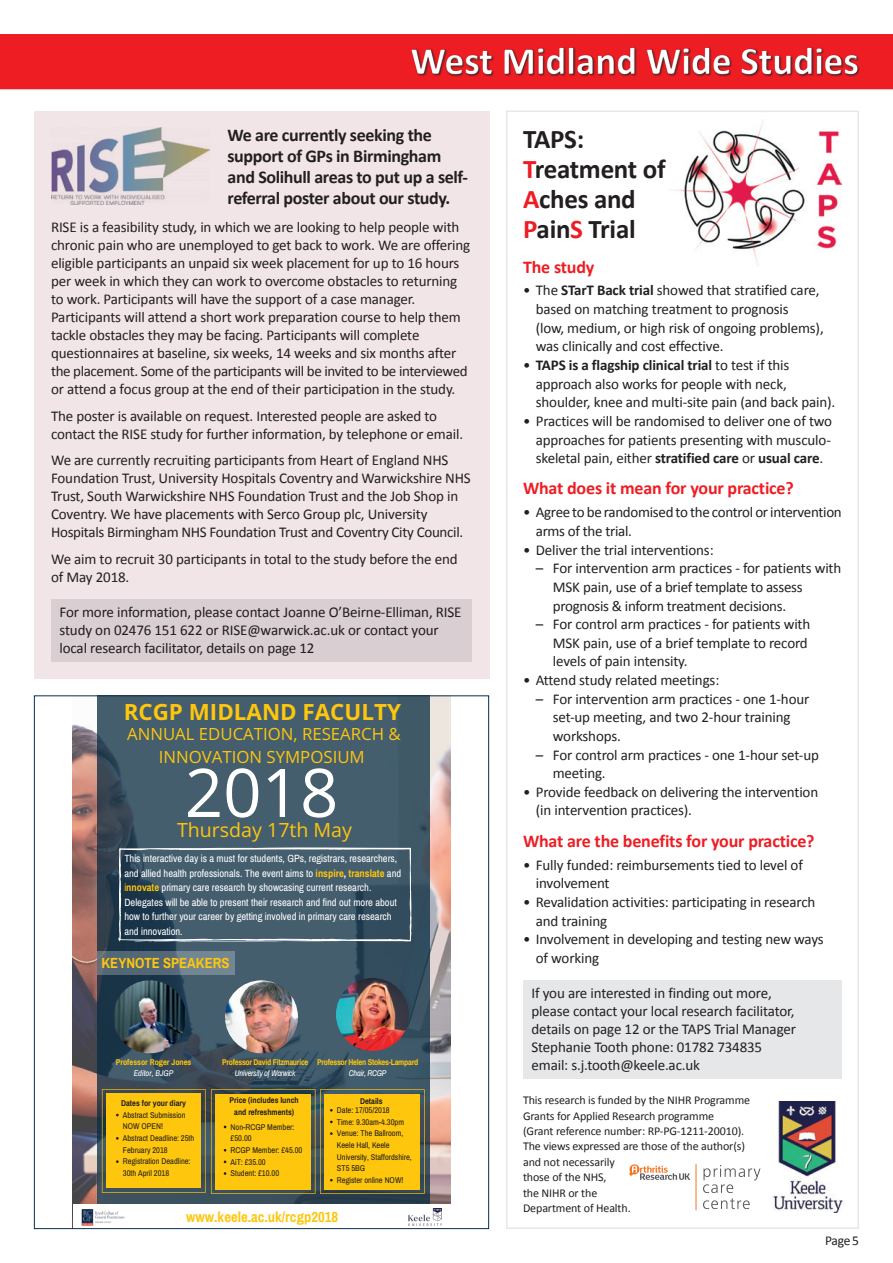
<style>
.page{position:relative;width:893px;height:1263px;background:#fff}
.page>*{position:absolute;margin:0;border:0;box-sizing:border-box;transform-origin:0 0}
.t1{font:67.2px "Open Sans";color:#fff}
.t2{font:700 39px "Calibri";color:#fff}
.t3{font:700 27px/30px "Calibri";letter-spacing:-.01em;color:#231f20}
.t4{font:700 22.35px "Open Sans";color:#fec60d}
.t5{font:19.65px "Open Sans";color:#fec60d}
.t6{font:700 18px/21px "Calibri";letter-spacing:-.02em;color:#231f20}
.t7{font:700 18px "Calibri";letter-spacing:-.01em;color:#ee1d23}
.t8{font:16.8px/23.2px "Open Sans";color:#fec60d;text-align:center}
.t9{font:15px/18px "Calibri";letter-spacing:-.01em;color:#231f20}
.t10{font:700 14.7px "Archivo Narrow";color:#fec60d}
.t11{font:13.5px "Calibri";color:#231f20}
.t12{font:12px/15.3px "Calibri";letter-spacing:-.01em;color:#231f20}
.t13{font:10.5px/14.5px "Archivo Narrow";color:#fff}
.t14{font:8.4px/11.7px "Archivo Narrow";color:#231f20}
.t15{font:700 8.4px/11.7px "Archivo Narrow";color:#231f20;text-align:center}
.t16{font:700 8.4px "Archivo Narrow";letter-spacing:-.03em;color:#fec60d}
.t17{font:italic 8.4px "Archivo Narrow";letter-spacing:-.03em;color:#fff}
.t18{font:700 8.4px "Archivo Narrow";color:#fec60d}
.t19{font:italic 8.4px "Archivo Narrow";color:#fff}
.s1{font-weight:700;color:#fec60d}
.s2{font-weight:700}
.s3{color:#fec60d}
.s4{color:#ee1d23}
</style>
<div class="page">
<div style="left:0;top:34px;width:893px;height:55px;background:#ee1d23"></div>
<div style="left:34px;top:111px;width:455px;height:567px;background:#f1e5e8"></div>
<div style="left:411px;top:47px;width:449px;height:30px;background:#231f20;opacity:.75"></div>
<div style="left:410px;top:46px;width:449px;height:27px;background:#fff;opacity:.75"></div>
<div style="left:410px;top:48px;width:449px;height:28px;background:#231f20;opacity:.75"></div>
<div style="left:51px;top:599px;width:421px;height:62px;background:#d9cfd3"></div>
<img style="left:51px;top:128px;width:158px;height:76px">
<img style="left:671px;top:121px;width:171px;height:145px">
<div style="left:523px;top:980px;width:319px;height:98px;background:#e6e7e9"></div>
<img style="left:773px;top:1101px;width:70px;height:112px">
<hr style="left:696px;top:1164px;width:1px;height:46px;background:#f47321">
<svg style="left:703px;top:1165px;width:57px;height:44px"></svg>
<svg style="left:629px;top:1164px;width:61px;height:16px"></svg>
<img style="left:73px;top:697px;width:377px;height:507px">
<svg style="left:97px;top:697px;width:333px;height:507px;background:#3e5666"></svg>
<svg style="left:118px;top:847px;width:294px;height:95px;background:#435c6c"></svg>
<svg style="left:97px;top:951px;width:138px;height:23px;background:#617481"></svg>
<img style="left:113px;top:980px;width:73px;height:73px;border-radius:35px">
<img style="left:225px;top:980px;width:73px;height:73px;border-radius:36px">
<img style="left:336px;top:978px;width:73px;height:73px;border-radius:36px">
<img style="left:82px;top:1209px;width:42px;height:16px">
<img style="left:409px;top:1208px;width:33px;height:17px">
<svg style="left:102px;top:1089px;width:323px;height:105px;background:#dcb119"></svg>
<div style="left:506px;top:111px;width:353px;height:1118px;border:2px solid #e6e7e9"></div>
<h2 class="t2" style="left:411px;top:37px;width:450px">West Midland Wide Studies</h2>
<p class="t6" style="left:227px;top:124px;width:242px">We are currently seeking the support of GPs in Birmingham and Solihull areas to put up a self&shy;referral poster about our study.</p>
<p class="t9" style="left:51px;top:218px;width:421px">RISE is a feasibility study, in which we are looking to help people with chronic pain who are unemployed to get back to work. We are offering eligible participants an unpaid six week placement for up to 16 hours per week in which they can work to overcome obstacles to returning to work. Participants will have the support of a case manager.<br>Participants will attend a short work preparation course to help them tackle obstacles they may be facing. Participants will complete questionnaires at baseline, six weeks, 14 weeks and six months after the placement. Some of the participants will be invited to be interviewed or attend a focus group at the end of their participation in the study.</p>
<p class="t9" style="left:51px;top:406px;width:414px">The poster is available on request. Interested people are asked to contact the RISE study for further information, by telephone or email.</p>
<p class="t9" style="left:51px;top:451px;width:421px">We are currently recruiting participants from Heart of England NHS Foundation Trust, University Hospitals Coventry and Warwickshire NHS Trust, South Warwickshire NHS Foundation Trust and the Job Shop in Coventry. We have placements with Serco Group plc, University Hospitals Birmingham NHS Foundation Trust and Coventry City Council.</p>
<p class="t9" style="left:51px;top:549px;width:408px">We aim to recruit 30 participants in total to the study before the end of May 2018.</p>
<p class="t9" style="left:60px;top:602px;width:403px">For more information, please contact Joanne O’Beirne-Elliman, RISE study on 02476 151 622 or RISE@warwick.ac.uk or contact your local research facilitator, details on page 12</p>
<h3 class="t4" style="left:124px;top:696px;width:279px">RCGP MIDLAND FACULTY</h3>
<p class="t8" style="left:127px;top:722px;width:275px">ANNUAL EDUCATION, RESEARCH &amp;<br>INNOVATION SYMPOSIUM</p>
<h1 class="t1" style="left:185px;top:754px;width:155px">2018</h1>
<h3 class="t5" style="left:177px;top:819px;width:176px">Thursday 17th May</h3>
<p class="t13" style="left:124px;top:851px;width:278px">This interactive day is a must for students, GPs, registrars, researchers, and allied health professionals. The event aims to <span class="s1">inspire</span><span class="s2">,</span> <span class="s1">translate</span> and <span class="s3">i</span><span class="s1">nnovate</span> primary care research by showcasing current research.<br>Delegates will be able to present their research and find out more about how to further your career by getting involved in primary care research and innovation.</p>
<p class="t10" style="left:102px;top:954px;width:129px">KEYNOTE SPEAKERS</p>
<p class="t18" style="left:116px;top:1057px;width:77px">Professor Roger Jones</p>
<p class="t19" style="left:134px;top:1069px;width:41px">Editor, BJGP</p>
<p class="t16" style="left:222px;top:1057px;width:88px">Professor David Fitzmaurice</p>
<p class="t17" style="left:235px;top:1069px;width:62px">University of Warwick</p>
<p class="t16" style="left:317px;top:1057px;width:103px">Professor Helen Stokes-Lampard</p>
<p class="t17" style="left:349px;top:1069px;width:39px">Chair, RCGP</p>
<p class="t15" style="left:121px;top:1097px;width:66px">Dates for your diary</p>
<p class="t15" style="left:230px;top:1094px;width:71px">Price (includes lunch and refreshments)</p>
<p class="t15" style="left:360px;top:1094px;width:24px">Details</p>
<p class="t14" style="left:337px;top:1104px;width:76px">Date: 17/05/2018<br>Time: 9.30am-4.30pm<br>Venue: The Ballroom,<br>Keele Hall, Keele<br>University, Staffordshire,<br>ST5 5BG<br>Register online NOW!</p>
<p class="t14" style="left:123px;top:1109px;width:73px">Abstract Submission<br>NOW OPEN!<br>Abstract Deadline: 25th<br>February 2018<br>Registration Deadline:<br>30th April 2018</p>
<p class="t14" style="left:231px;top:1121px;width:73px">Non-RCGP Member: £50.00<br>RCGP Member: £45.00<br>AiT: £35.00<br>Student: £10.00</p>
<p class="t10" style="left:186px;top:1209px;width:153px">www.keele.ac.uk/rcgp2018</p>
<h3 class="t3" style="left:523px;top:123px;width:144px">TAPS:<br><span class="s4">T</span>reatment of<br><span class="s4">A</span>ches and<br><span class="s4">P</span>ain<span class="s4">S</span> Trial</h3>
<p class="t7" style="left:523px;top:255px;width:73px">The study</p>
<p class="t9" style="left:536px;top:280px;width:289px;line-height:18.6px;text-indent:-13px">• The <span class="s2">STarT Back trial</span> showed that stratified care, based on matching treatment to prognosis<br>(low, medium, or high risk of ongoing problems), was clinically and cost effective.</p>
<p class="t9" style="left:536px;top:355px;width:301px;line-height:18.6px;text-indent:-13px">• <span class="s2">TAPS is a flagship clinical trial</span> to test if this approach also works for people with neck, shoulder, knee and multi-site pain (and back pain).</p>
<p class="t9" style="left:536px;top:411px;width:298px;line-height:18.6px;text-align:justify;text-indent:-13px">• Practices will be randomised to deliver one of two approaches for patients presenting with musculo&shy;skeletal pain, either <span class="s2">stratified care</span> or <span class="s2">usual care</span>.</p>
<p class="t7" style="left:523px;top:477px;width:272px">What does it mean for your practice?</p>
<p class="t9" style="left:536px;top:502px;width:308px;line-height:18.6px;text-indent:-13px">• Agree to be randomised to the control or intervention arms of the trial.</p>
<p class="t9" style="left:523px;top:540px;width:192px">• Deliver the trial interventions:</p>
<p class="t9" style="left:553px;top:558px;width:290px;line-height:18.6px;text-indent:-17px">– For intervention arm practices - for patients with<br>MSK pain, use of a brief template to assess prognosis &amp; inform treatment decisions.</p>
<p class="t9" style="left:553px;top:614px;width:259px;line-height:18.6px;text-indent:-17px">– For control arm practices - for patients with<br>MSK pain, use of a brief template to record levels of pain intensity.</p>
<p class="t9" style="left:523px;top:670px;width:198px">• Attend study related meetings:</p>
<p class="t9" style="left:553px;top:689px;width:258px;line-height:18.6px;text-indent:-17px">– For intervention arm practices - one 1-hour set-up meeting, and two 2-hour training workshops.</p>
<p class="t9" style="left:553px;top:745px;width:268px;line-height:18.6px;text-indent:-17px">– For control arm practices - one 1-hour set-up meeting.</p>
<p class="t9" style="left:536px;top:782px;width:284px;line-height:18.6px;text-indent:-13px">• Provide feedback on delivering the intervention (in intervention practices).</p>
<p class="t7" style="left:523px;top:830px;width:293px">What are the benefits for your practice?</p>
<p class="t9" style="left:536px;top:855px;width:269px;line-height:18.6px;text-indent:-13px">• Fully funded: reimbursements tied to level of involvement</p>
<p class="t9" style="left:536px;top:892px;width:281px;line-height:18.6px;text-indent:-13px">• Revalidation activities: participating in research and training</p>
<p class="t9" style="left:536px;top:929px;width:289px;line-height:18.6px;text-indent:-13px">• Involvement in developing and testing new ways of working</p>
<p class="t9" style="left:531px;top:983px;width:266px">If you are interested in finding out more, please contact your local research facilitator, details on page 12 or the TAPS Trial Manager Stephanie Tooth phone: 01782 734835 email: s.j.tooth@keele.ac.uk</p>
<p class="t12" style="left:523px;top:1092px;width:229px">This research is funded by the NIHR Programme<br>Grants for Applied Research programme<br>(Grant reference number: RP-PG-1211-20010).<br>The views expressed are those of the author(s) and not necessarily<br>those of the NHS,<br>the NIHR or the<br>Department of Health.</p>
<p class="t11" style="left:825px;top:1232px;width:35px">Page 5</p>
</div>
